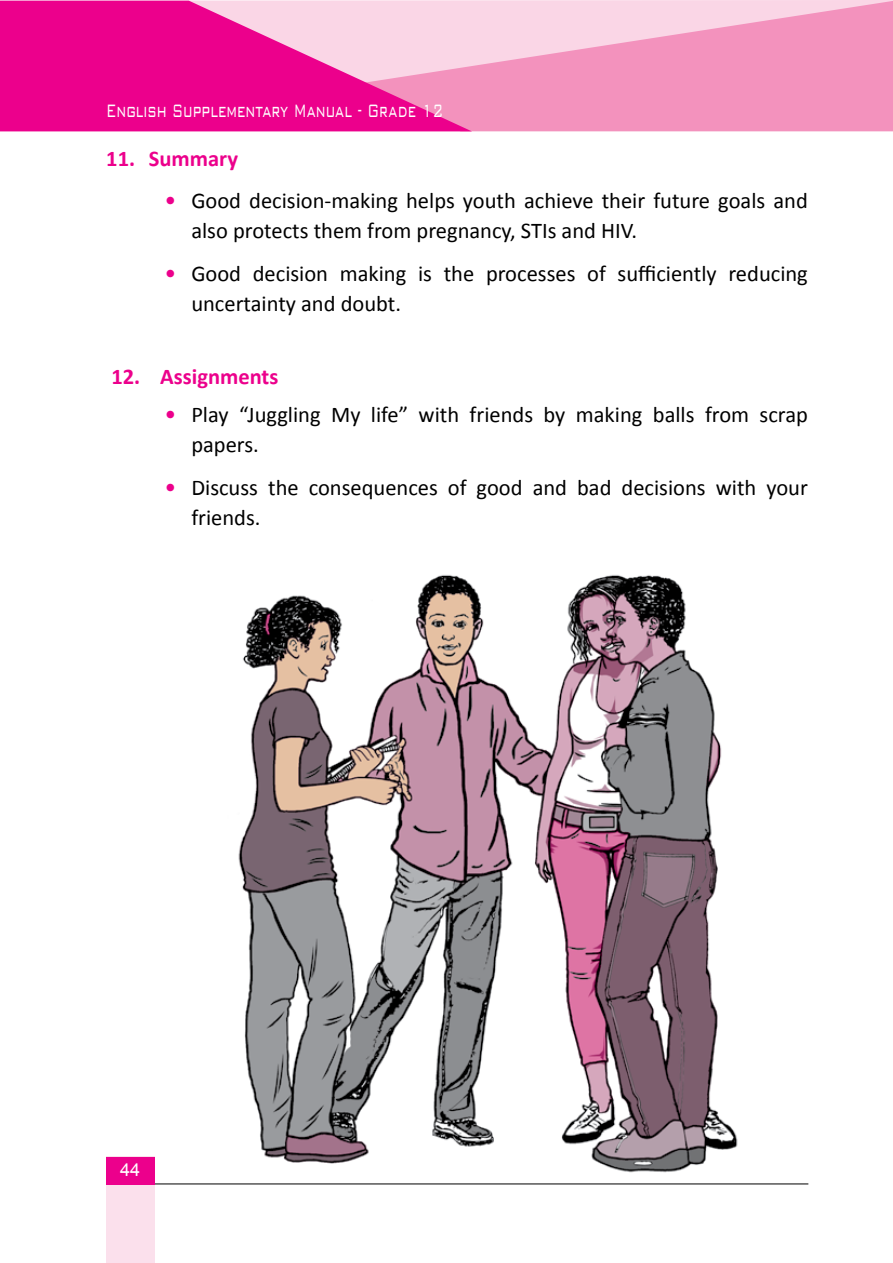
<style>
.page{position:relative;width:893px;height:1263px;background:#fff}
.page>*{position:absolute;margin:0;border:0;box-sizing:border-box;transform-origin:0 0}
.t1{font:300 24px "Bank Gothic BT";color:#fff;scale:.6 1}
.t2{font:22.5px/30px "Calibri";color:#000}
.t3{font:700 22.5px "Calibri";color:#ec008c}
.t4{font:18px "Arial";color:#fff}
.s1{font-size:24px;color:#ec008c}
</style>
<div class="page">
<svg style="left:472px;top:1px;width:421px;height:130px;background:#f4a3c7"></svg>
<svg style="left:0;top:1px;width:472px;height:130px;background:#ef3ca4"></svg>
<div style="left:106px;top:1157px;width:49px;height:106px;background:#fbe0ec"></div>
<hr style="left:155px;top:1183px;width:653px;height:1px;background:#000">
<div style="left:106px;top:1157px;width:49px;height:27px;background:#ec008c"></div>
<svg style="left:892px;top:0;width:1px;height:128px"></svg>
<img style="left:238px;top:575px;width:500px;height:598px">
<p class="t1" style="left:106px;top:98px;width:563px">English Supplementary Manual - Grade 12</p>
<p class="t3" style="left:106px;top:144px;width:133px">11. Summary</p>
<p class="t2" style="left:191px;top:186px;width:618px;text-indent:-27px"><span class="s1">•</span> Good decision-making helps youth achieve their future goals and also protects them from pregnancy, STIs and HIV.</p>
<p class="t2" style="left:191px;top:259px;width:618px;text-indent:-27px"><span class="s1">•</span> Good decision making is the processes of sufficiently reducing uncertainty and doubt.</p>
<p class="t3" style="left:111px;top:362px;width:169px">12. Assignments</p>
<p class="t2" style="left:191px;top:400px;width:618px;text-indent:-27px"><span class="s1">•</span> Play “Juggling My life” with friends by making balls from scrap papers.</p>
<p class="t2" style="left:191px;top:473px;width:618px;text-indent:-27px"><span class="s1">•</span> Discuss the consequences of good and bad decisions with your friends.</p>
<p class="t4" style="left:120px;top:1158px;width:22px">44</p>
</div>
